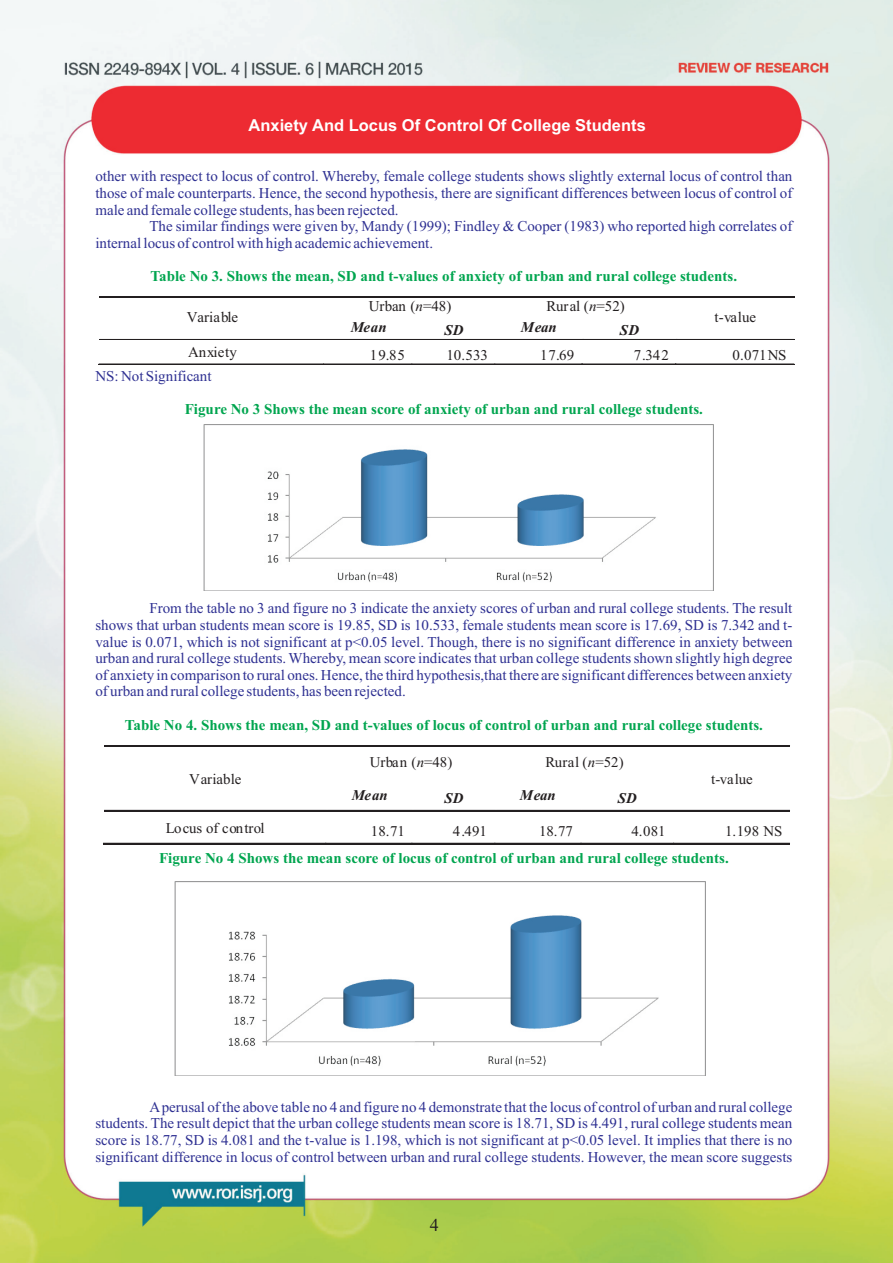
<style>
.page{position:relative;width:893px;height:1263px;background:#fff}
.page>*{position:absolute;margin:0;border:0;box-sizing:border-box;transform-origin:0 0}
.t1{font:18px "Times New Roman";color:#231f20}
.t2{font:700 16.5px "Arial";color:#fff}
.t3{font:15px/16.6px "Times New Roman";color:#2e3092;text-align:justify}
.t4{font:700 15px "Times New Roman";color:#00a54f}
.t5{font:15px "Times New Roman";color:#231f20}
.t6{font:italic 700 15px "Times New Roman";letter-spacing:.005em;color:#231f20}
.t7{font:14.85px "Times New Roman";color:#231f20}
.t8{font:italic 700 14.85px "Times New Roman";letter-spacing:.01em;color:#231f20}
.s1{font-style:italic}
</style>
<div class="page">
<img style="left:0;top:0;width:893px;height:1263px">
<hr style="left:100px;top:297px;width:224px;height:1px;background:#231f20">
<hr style="left:100px;top:296px;width:224px;height:1px;background:#231f20">
<hr style="left:325px;top:297px;width:170px;height:1px;background:#231f20">
<hr style="left:325px;top:296px;width:170px;height:1px;background:#231f20">
<hr style="left:496px;top:297px;width:180px;height:1px;background:#231f20">
<hr style="left:496px;top:296px;width:180px;height:1px;background:#231f20">
<hr style="left:676px;top:297px;width:118px;height:1px;background:#231f20">
<hr style="left:676px;top:296px;width:118px;height:1px;background:#231f20">
<hr style="left:100px;top:339px;width:224px;height:1px;background:#231f20">
<hr style="left:325px;top:339px;width:87px;height:1px;background:#231f20">
<hr style="left:413px;top:339px;width:82px;height:1px;background:#231f20">
<hr style="left:496px;top:339px;width:87px;height:1px;background:#231f20">
<hr style="left:583px;top:339px;width:93px;height:1px;background:#231f20">
<hr style="left:676px;top:339px;width:118px;height:1px;background:#231f20">
<hr style="left:99px;top:364px;width:225px;height:1px;background:#231f20">
<hr style="left:324px;top:364px;width:88px;height:1px;background:#231f20">
<hr style="left:412px;top:364px;width:83px;height:1px;background:#231f20">
<hr style="left:495px;top:364px;width:88px;height:1px;background:#231f20">
<hr style="left:582px;top:364px;width:94px;height:1px;background:#231f20">
<hr style="left:675px;top:364px;width:119px;height:1px;background:#231f20">
<img style="left:204px;top:424px;width:509px;height:167px">
<hr style="left:104px;top:745px;width:222px;height:2px;background:#231f20">
<hr style="left:327px;top:745px;width:168px;height:2px;background:#231f20">
<hr style="left:496px;top:745px;width:178px;height:2px;background:#231f20">
<hr style="left:674px;top:745px;width:116px;height:2px;background:#231f20">
<hr style="left:104px;top:810px;width:222px;height:1px;background:#231f20">
<hr style="left:327px;top:810px;width:85px;height:1px;background:#231f20">
<hr style="left:413px;top:810px;width:82px;height:1px;background:#231f20">
<hr style="left:496px;top:810px;width:86px;height:1px;background:#231f20">
<hr style="left:582px;top:810px;width:92px;height:1px;background:#231f20">
<hr style="left:674px;top:810px;width:116px;height:1px;background:#231f20">
<hr style="left:103px;top:843px;width:223px;height:1px;background:#231f20">
<hr style="left:326px;top:843px;width:86px;height:1px;background:#231f20">
<hr style="left:412px;top:843px;width:83px;height:1px;background:#231f20">
<hr style="left:495px;top:843px;width:87px;height:1px;background:#231f20">
<hr style="left:580px;top:843px;width:94px;height:1px;background:#231f20">
<hr style="left:673px;top:843px;width:117px;height:1px;background:#231f20">
<img style="left:174px;top:882px;width:532px;height:193px">
<p class="t2" style="left:249px;top:119px;width:399px">Anxiety And Locus Of Control Of College Students</p>
<p class="t3" style="left:95px;top:169px;width:698px">other with respect to locus of control. Whereby, female college students shows slightly external locus of control than those of male counterparts. Hence, the second hypothesis, there are significant differences between locus of control of male and female college students, has been rejected.</p>
<p class="t3" style="left:95px;top:219px;width:698px;text-indent:54px">The similar findings were given by, Mandy (1999); Findley &amp; Cooper (1983) who reported high correlates of internal locus of control with high academic achievement.</p>
<p class="t4" style="left:151px;top:271px;width:588px">Table No 3. Shows the mean, SD and t-values of anxiety of urban and rural college students.</p>
<p class="t5" style="left:187px;top:312px;width:53px">Variable</p>
<p class="t5" style="left:369px;top:300px;width:84px">Urban (<span class="s1">n</span>=48)</p>
<p class="t5" style="left:546px;top:300px;width:80px">Rural (<span class="s1">n</span>=52)</p>
<p class="t6" style="left:351px;top:322px;width:37px">Mean</p>
<p class="t6" style="left:444px;top:325px;width:21px">SD</p>
<p class="t6" style="left:521px;top:322px;width:37px">Mean</p>
<p class="t6" style="left:620px;top:325px;width:21px">SD</p>
<p class="t5" style="left:714px;top:312px;width:43px">t-value</p>
<p class="t5" style="left:188px;top:346px;width:50px">Anxiety</p>
<p class="t5" style="left:370px;top:349px;width:37px">19.85</p>
<p class="t5" style="left:446px;top:349px;width:43px">10.533</p>
<p class="t5" style="left:540px;top:349px;width:36px">17.69</p>
<p class="t5" style="left:634px;top:349px;width:37px">7.342</p>
<p class="t5" style="left:733px;top:349px;width:56px">0.071NS</p>
<p class="t3" style="left:95px;top:369px;width:118px">NS: Not Significant</p>
<p class="t4" style="left:185px;top:404px;width:520px">Figure No 3 Shows the mean score of anxiety of urban and rural college students.</p>
<p class="t3" style="left:95px;top:601px;width:699px;text-indent:54px">From the table no 3 and figure no 3 indicate the anxiety scores of urban and rural college students. The result shows that urban students mean score is 19.85, SD is 10.533, female students mean score is 17.69, SD is 7.342 and t&shy;value is 0.071, which is not significant at p&lt;0.05 level. Though, there is no significant difference in anxiety between urban and rural college students. Whereby, mean score indicates that urban college students shown slightly high degree of anxiety in comparison to rural ones. Hence, the third hypothesis,that there are significant differences between anxiety of urban and rural college students, has been rejected.</p>
<p class="t4" style="left:125px;top:719px;width:639px">Table No 4. Shows the mean, SD and t-values of locus of control of urban and rural college students.</p>
<p class="t7" style="left:189px;top:773px;width:54px">Variable</p>
<p class="t7" style="left:370px;top:756px;width:84px">Urban (<span class="s1">n</span>=48)</p>
<p class="t7" style="left:545px;top:756px;width:80px">Rural (<span class="s1">n</span>=52)</p>
<p class="t8" style="left:352px;top:790px;width:37px">Mean</p>
<p class="t8" style="left:444px;top:793px;width:21px">SD</p>
<p class="t8" style="left:520px;top:790px;width:37px">Mean</p>
<p class="t8" style="left:618px;top:793px;width:21px">SD</p>
<p class="t7" style="left:711px;top:773px;width:43px">t-value</p>
<p class="t7" style="left:166px;top:822px;width:100px">Locus of control</p>
<p class="t7" style="left:371px;top:825px;width:36px">18.71</p>
<p class="t7" style="left:453px;top:825px;width:35px">4.491</p>
<p class="t7" style="left:539px;top:825px;width:36px">18.77</p>
<p class="t7" style="left:631px;top:825px;width:35px">4.081</p>
<p class="t7" style="left:725px;top:825px;width:59px">1.198 NS</p>
<p class="t4" style="left:159px;top:852px;width:571px">Figure No 4 Shows the mean score of locus of control of urban and rural college students.</p>
<p class="t3" style="left:95px;top:1100px;width:698px;text-indent:54px">Aperusal of the above table no 4 and figure no 4 demonstrate that the locus of control of urban and rural college students. The result depict that the urban college students mean score is 18.71, SD is 4.491, rural college students mean score is 18.77, SD is 4.081 and the t-value is 1.198, which is not significant at p&lt;0.05 level. It implies that there is no significant difference in locus of control between urban and rural college students. However, the mean score suggests</p>
<p class="t1" style="left:430px;top:1218px;width:10px">4</p>
</div>
